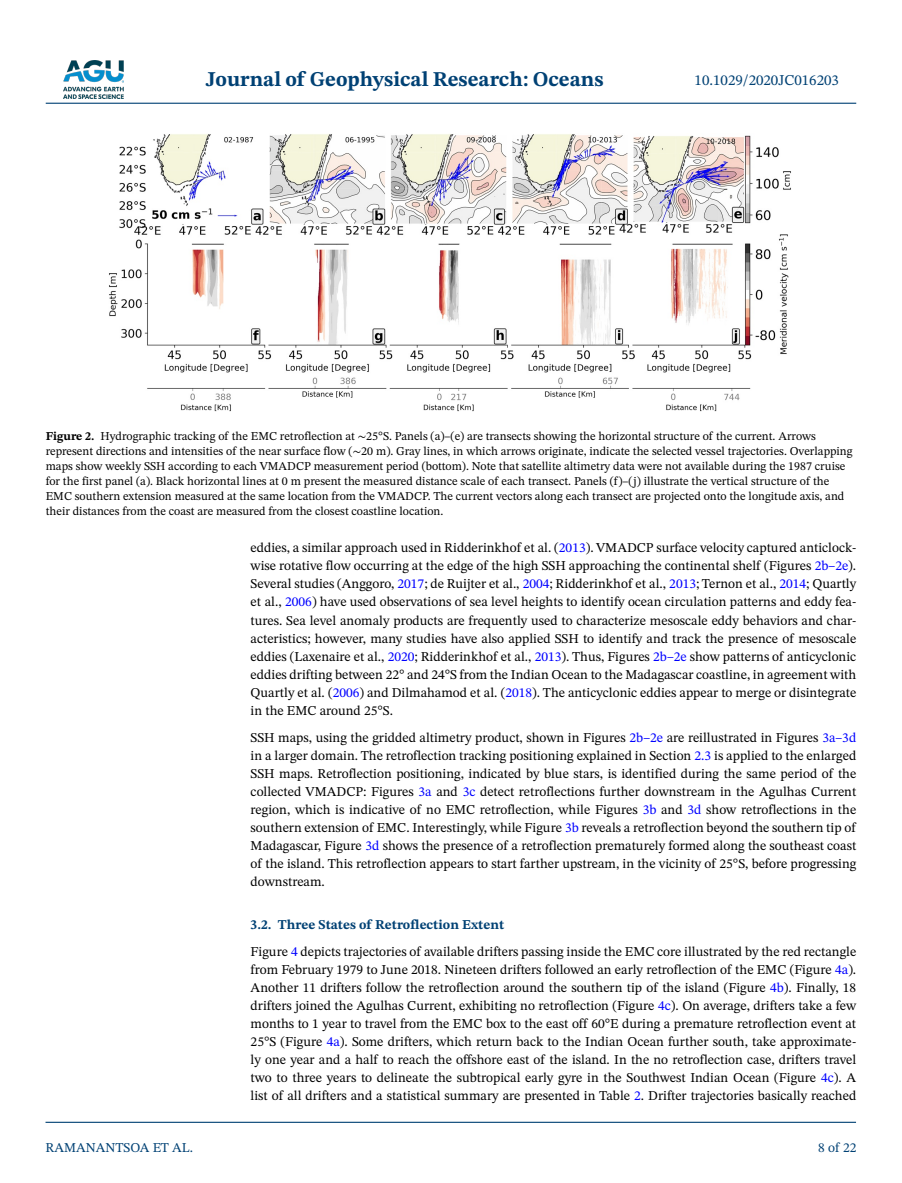
<style>
.page{position:relative;width:902px;height:1183px;background:#fff}
.page>*{position:absolute;margin:0;border:0;box-sizing:border-box;transform-origin:0 0}
.t1{font:700 21px "STIX Two Text";color:#004174}
.t2{font:15px "STIX Two Text";color:#004174}
.t3{font:13.5px/18px "STIX Two Text";color:#000;text-align:justify}
.t4{font:13.5px "STIX Two Text";color:#004174}
.t5{font:12px/15px "STIX Two Text";color:#000}
.s1{font-weight:700}
.s2{font-family:"STIX Two Math"}
.s3{color:#00f}
.s4{font-weight:700;color:#004174}
</style>
<div class="page">
<img style="left:63px;top:60px;width:60px;height:39px">
<hr style="left:46px;top:103px;width:810px;height:1px;background:#004174">
<hr style="left:45px;top:1121px;width:810px;height:1px;background:#004174">
<img style="left:109px;top:134px;width:682px;height:277px">
<h1 class="t1" style="left:206px;top:64px;width:399px">Journal of Geophysical Research: Oceans</h1>
<p class="t2" style="left:694px;top:69px;width:146px">10.1029/2020JC016203</p>
<p class="t5" style="left:46px;top:428px;width:808px"><span class="s1">Figure 2.</span> Hydrographic tracking of the EMC retroflection at <span class="s2">∼</span>25°S. Panels (a)–(e) are transects showing the horizontal structure of the current. Arrows represent directions and intensities of the near surface flow (<span class="s2">∼</span>20 m). Gray lines, in which arrows originate, indicate the selected vessel trajectories. Overlapping maps show weekly SSH according to each VMADCP measurement period (bottom). Note that satellite altimetry data were not available during the 1987 cruise for the first panel (a). Black horizontal lines at 0 m present the measured distance scale of each transect. Panels (f)–(j) illustrate the vertical structure of the EMC southern extension measured at the same location from the VMADCP. The current vectors along each transect are projected onto the longitude axis, and their distances from the coast are measured from the closest coastline location.</p>
<p class="t4" style="left:45px;top:1137px;width:149px">RAMANANTSOA ET AL.</p>
<p class="t3" style="left:250px;top:538px;width:607px">eddies, a similar approach used in Ridderinkhof et al. (<span class="s3">2013</span>). VMADCP surface velocity captured anticlock&shy;wise rotative flow occurring at the edge of the high SSH approaching the continental shelf (Figures <span class="s3">2b–2e</span>).<br>Several studies (Anggoro, <span class="s3">2017</span>; de Ruijter et al., <span class="s3">2004</span>; Ridderinkhof et al., <span class="s3">2013</span>; Ternon et al., <span class="s3">2014</span>; Quartly et al., <span class="s3">2006</span>) have used observations of sea level heights to identify ocean circulation patterns and eddy fea&shy;tures. Sea level anomaly products are frequently used to characterize mesoscale eddy behaviors and char&shy;acteristics; however, many studies have also applied SSH to identify and track the presence of mesoscale eddies (Laxenaire et al., <span class="s3">2020</span>; Ridderinkhof et al., <span class="s3">2013</span>). Thus, Figures <span class="s3">2b–2e</span> show patterns of anticyclonic eddies drifting between 22° and 24°S from the Indian Ocean to the Madagascar coastline, in agreement with Quartly et al. (<span class="s3">2006</span>) and Dilmahamod et al. (<span class="s3">2018</span>). The anticyclonic eddies appear to merge or disintegrate in the EMC around 25°S.</p>
<p class="t3" style="left:250px;top:727px;width:607px">SSH maps, using the gridded altimetry product, shown in Figures <span class="s3">2b–2e</span> are reillustrated in Figures <span class="s3">3a–3d </span>in a larger domain. The retroflection tracking positioning explained in Section <span class="s3">2.3</span> is applied to the enlarged SSH maps. Retroflection positioning, indicated by blue stars, is identified during the same period of the collected VMADCP: Figures <span class="s3">3a</span> and <span class="s3">3c</span> detect retroflections further downstream in the Agulhas Current region, which is indicative of no EMC retroflection, while Figures <span class="s3">3b</span> and <span class="s3">3d</span> show retroflections in the southern extension of EMC. Interestingly, while Figure <span class="s3">3b</span> reveals a retroflection beyond the southern tip of Madagascar, Figure <span class="s3">3d</span> shows the presence of a retroflection prematurely formed along the southeast coast of the island. This retroflection appears to start farther upstream, in the vicinity of 25°S, before progressing downstream.</p>
<p class="t3" style="left:250px;top:910px;width:607px;line-height:27px"><span class="s4">3.2. Three States of Retroflection Extent<br></span>Figure <span class="s3">4</span> depicts trajectories of available drifters passing inside the EMC core illustrated by the red rectangle</p>
<p class="t3" style="left:250px;top:960px;width:607px">from February 1979 to June 2018. Nineteen drifters followed an early retroflection of the EMC (Figure <span class="s3">4a</span>).<br>Another 11 drifters follow the retroflection around the southern tip of the island (Figure <span class="s3">4b</span>). Finally, 18 drifters joined the Agulhas Current, exhibiting no retroflection (Figure <span class="s3">4c</span>). On average, drifters take a few months to 1 year to travel from the EMC box to the east off 60°E during a premature retroflection event at 25°S (Figure <span class="s3">4a</span>). Some drifters, which return back to the Indian Ocean further south, take approximate&shy;ly one year and a half to reach the offshore east of the island. In the no retroflection case, drifters travel two to three years to delineate the subtropical early gyre in the Southwest Indian Ocean (Figure <span class="s3">4c</span>). A list of all drifters and a statistical summary are presented in Table <span class="s3">2</span>. Drifter trajectories basically reached</p>
<p class="t4" style="left:818px;top:1137px;width:40px">8 of 22</p>
</div>
